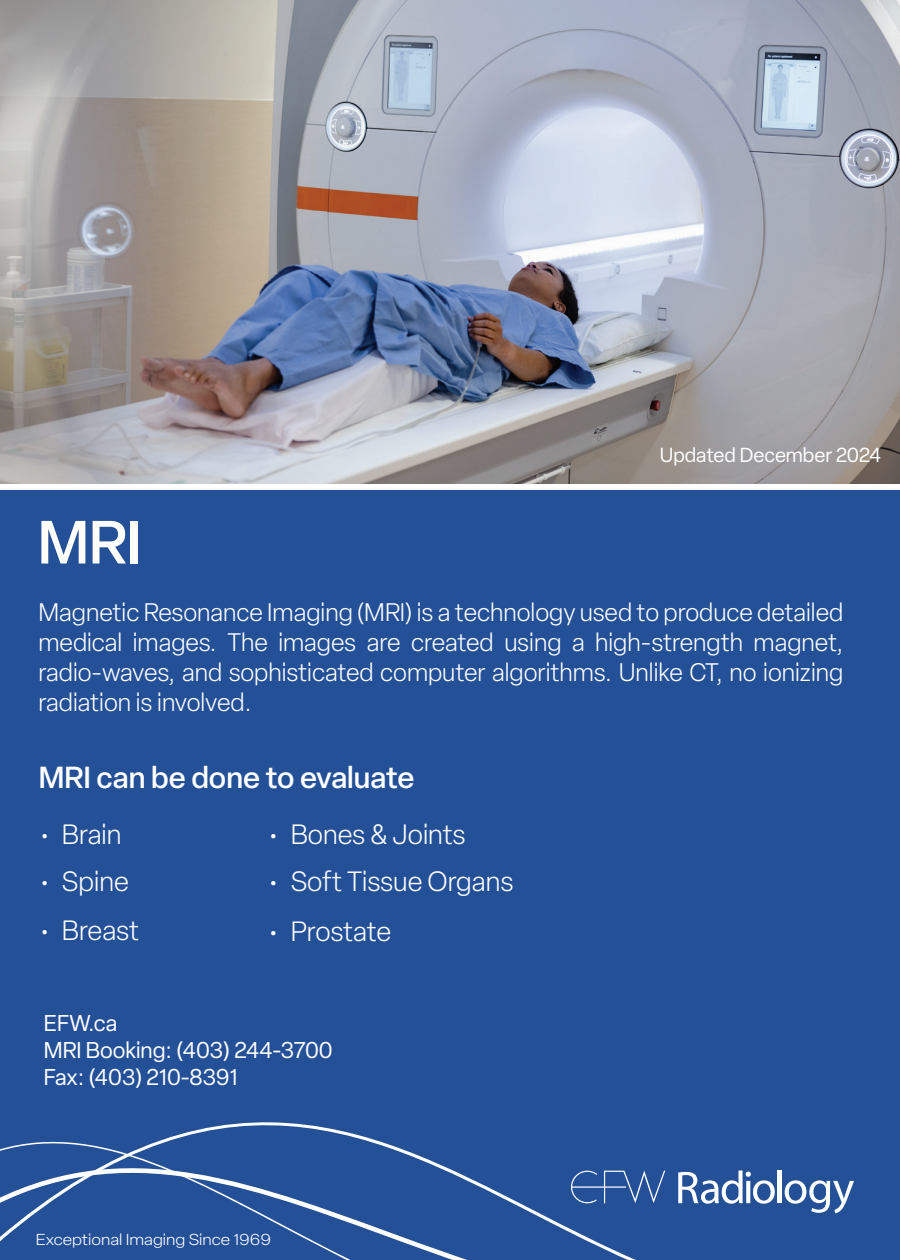
<style>
.page{position:relative;width:900px;height:1260px;background:#fff}
.page>*{position:absolute;margin:0;border:0;box-sizing:border-box;transform-origin:0 0}
.t1{font:500 60px "Elza";color:#fff}
.t2{font:500 30px "Elza";color:#fff}
.t3{font:300 27.5px "Elza";color:#fff}
.t4{font:300 25px/30px "Elza";color:#fff;text-align:justify}
.t5{font:22.5px/27px "Elza";color:#fff}
.t6{font:20px "Elza";color:#fff}
.t7{font:300 15.75px "Elza";color:#fff;scale:1.11 1}
</style>
<div class="page">
<div style="left:0;top:490px;width:900px;height:587px;background:#245098"></div>
<div style="left:0;top:1077px;width:900px;height:58px;background:#245098"></div>
<div style="left:0;top:1135px;width:900px;height:125px;background:#245098"></div>
<svg style="left:571px;top:1170px;width:94px;height:33px;background:#3e64a4"></svg>
<svg style="left:678px;top:1170px;width:97px;height:34px"></svg>
<hr style="left:778px;top:1170px;width:4px;height:33px;background:#fff">
<svg style="left:785px;top:1180px;width:69px;height:33px"></svg>
<img style="left:0;top:0;width:900px;height:484px">
<p class="t6" style="left:660px;top:442px;width:223px">Updated December 2024</p>
<h1 class="t1" style="left:38px;top:501px;width:105px">MRI</h1>
<p class="t4" style="left:39px;top:597px;width:806px">Magnetic Resonance Imaging (MRI) is a technology used to produce detailed medical images. The images are created using a high-strength magnet, radio-waves, and sophisticated computer algorithms. Unlike CT, no ionizing radiation is involved.</p>
<p class="t2" style="left:39px;top:757px;width:377px">MRI can be done to evaluate</p>
<p class="t3" style="left:39px;top:816px;width:84px">• Brain</p>
<p class="t3" style="left:39px;top:864px;width:91px">• Spine</p>
<p class="t3" style="left:39px;top:913px;width:101px">• Breast</p>
<p class="t3" style="left:268px;top:817px;width:199px">• Bones &amp; Joints</p>
<p class="t3" style="left:268px;top:864px;width:247px">• Soft Tissue Organs</p>
<p class="t3" style="left:268px;top:913px;width:124px">• Prostate</p>
<p class="t5" style="left:44px;top:1010px;width:290px">EFW.ca<br>MRI Booking: (403) 244-3700<br>Fax: (403) 210-8391</p>
<p class="t7" style="left:36px;top:1229px;width:214px">Exceptional Imaging Since 1969</p>
</div>
